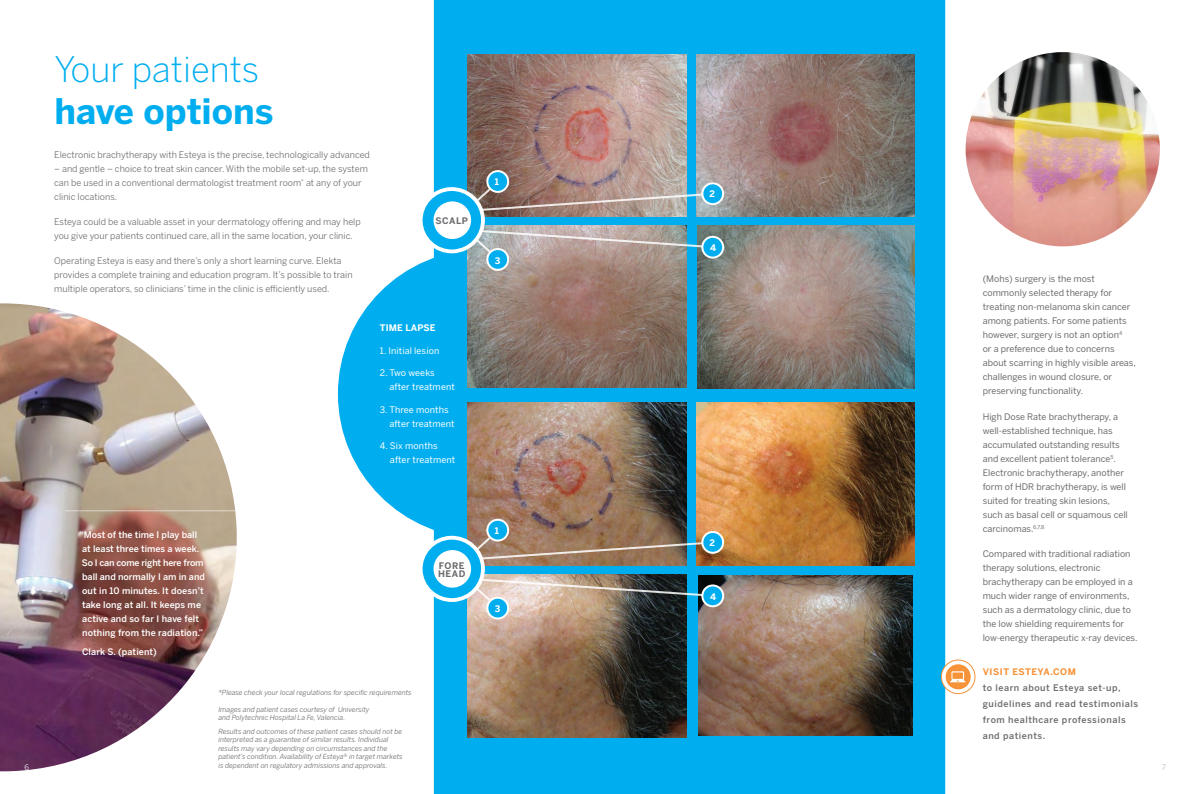
<style>
.page{position:relative;width:1191px;height:794px;background:#fff}
.page>*{position:absolute;margin:0;border:0;box-sizing:border-box;transform-origin:0 0}
.t1{font:300 35px "Benton Sans";color:#00aeef}
.t2{font:700 35px "Benton Sans";color:#00aeef}
.t3{font:9px/14px "Benton Sans";color:#6c6d70}
.t4{font:9px/14px "Benton Sans";color:#6c6d70}
.t5{font:500 9px/14px "Benton Sans";color:#fff}
.t6{font:500 9px/16px "Benton Sans";letter-spacing:.06em;color:#6c6d70}
.t7{font:9px/14px "Benton Sans";letter-spacing:.01em;color:#fff}
.t8{font:700 9px "Benton Sans";letter-spacing:.01em;color:#fff}
.t9{font:700 9px "Benton Sans";letter-spacing:.06em;color:#f69238}
.t10{font:700 9px/8px "Benton Sans";letter-spacing:.06em;color:#6c6d70}
.t11{font:7.6px "Benton Sans";color:#b2b3b7}
.t12{font:7.6px "Benton Sans";color:#fff}
.t13{font:italic 7px/8.4px "Benton Sans";color:#6c6d70}
</style>
<div class="page">
<div style="left:338px;top:249px;width:288px;height:289px;background:#00aeef;border-radius:50%"></div>
<div style="left:434px;top:0;width:511px;height:794px;background:#00aeef"></div>
<img style="left:0;top:303px;width:237px;height:468px">
<img style="left:965px;top:52px;width:194px;height:194px;border-radius:97px">
<svg style="left:941px;top:660px;width:34px;height:33px"></svg>
<div style="left:941px;top:659px;width:34px;height:35px;border:1px solid #f69238;border-radius:50%"></div>
<div style="left:945px;top:664px;width:25px;height:25px;background:#f69238;border-radius:50%"></div>
<svg style="left:950px;top:671px;width:15px;height:11px"></svg>
<img style="left:696px;top:54px;width:219px;height:163px">
<img style="left:468px;top:54px;width:218px;height:132px">
<img style="left:468px;top:254px;width:218px;height:133px">
<img style="left:697px;top:225px;width:217px;height:163px">
<div style="left:487px;top:171px;width:21px;height:21px;background:#00aeef;border-radius:50%"></div>
<div style="left:486px;top:170px;width:23px;height:23px;border:2px solid #fff;border-radius:50%"></div>
<div style="left:702px;top:183px;width:21px;height:21px;background:#00aeef;border-radius:50%"></div>
<div style="left:701px;top:182px;width:23px;height:23px;border:2px solid #fff;border-radius:50%"></div>
<div style="left:487px;top:249px;width:21px;height:21px;background:#00aeef;border-radius:50%"></div>
<div style="left:486px;top:248px;width:23px;height:23px;border:2px solid #fff;border-radius:50%"></div>
<div style="left:702px;top:237px;width:21px;height:21px;background:#00aeef;border-radius:50%"></div>
<div style="left:701px;top:236px;width:23px;height:23px;border:2px solid #fff;border-radius:50%"></div>
<svg style="left:422px;top:186px;width:286px;height:68px;background:#91abb5"></svg>
<img style="left:696px;top:403px;width:219px;height:162px">
<img style="left:468px;top:403px;width:218px;height:132px">
<img style="left:468px;top:602px;width:218px;height:135px">
<img style="left:699px;top:575px;width:213px;height:161px">
<div style="left:487px;top:520px;width:21px;height:20px;background:#00aeef;border-radius:50%"></div>
<div style="left:486px;top:519px;width:23px;height:22px;border:2px solid #fff;border-radius:50%"></div>
<div style="left:702px;top:532px;width:21px;height:21px;background:#00aeef;border-radius:50%"></div>
<div style="left:701px;top:531px;width:23px;height:23px;border:2px solid #fff;border-radius:50%"></div>
<div style="left:487px;top:597px;width:21px;height:21px;background:#00aeef;border-radius:50%"></div>
<div style="left:486px;top:596px;width:23px;height:23px;border:2px solid #fff;border-radius:50%"></div>
<div style="left:702px;top:585px;width:21px;height:21px;background:#00aeef;border-radius:50%"></div>
<div style="left:701px;top:584px;width:23px;height:23px;border:2px solid #fff;border-radius:50%"></div>
<img style="left:422px;top:535px;width:286px;height:67px">
<hr style="left:65px;top:510px;width:180px;height:1px;background:#fff">
<h1 class="t1" style="left:54px;top:49px;width:206px">Your patients</h1>
<h1 class="t2" style="left:54px;top:91px;width:221px">have options</h1>
<p class="t4" style="left:54px;top:147px;width:317px">Electronic brachytherapy with Esteya is the precise, technologically advanced</p>
<p class="t4" style="left:54px;top:161px;width:315px">– and gentle – choice to treat skin cancer. With the mobile set-up, the system can be used in a conventional dermatologist treatment room<sup>*</sup> at any of your clinic locations.</p>
<p class="t4" style="left:54px;top:215px;width:308px">Esteya could be a valuable asset in your dermatology offering and may help you give your patients continued care, all in the same location, your clinic.</p>
<p class="t4" style="left:54px;top:254px;width:300px">Operating Esteya is easy and there’s only a short learning curve. Elekta provides a complete training and education program. It’s possible to train multiple operators, so clinicians’ time in the clinic is efficiently used.</p>
<p class="t10" style="left:435px;top:217px;width:34px">SCALP</p>
<p class="t8" style="left:380px;top:322px;width:57px">TIME LAPSE</p>
<p class="t7" style="left:380px;top:343px;width:61px">1. Initial lesion</p>
<p class="t7" style="left:389px;top:366px;width:67px;text-indent:-10px">2. Two weeks after treatment</p>
<p class="t7" style="left:389px;top:402px;width:67px;text-indent:-9px">3. Three months after treatment</p>
<p class="t7" style="left:390px;top:439px;width:67px;text-indent:-10px">4. Six months after treatment</p>
<p class="t12" style="left:25px;top:762px;width:6px">6</p>
<p class="t5" style="left:79px;top:527px;width:127px">“Most of the time I play ball at least three times a week.<br>So I can come right here from ball and normally I am in and out in 10 minutes. It doesn’t take long at all. It keeps me active and so far I have felt nothing from the radiation.”</p>
<p class="t5" style="left:82px;top:645px;width:76px">Clark S. (patient)</p>
<p class="t13" style="left:218px;top:688px;width:195px">*Please check your local regulations for specific requirements</p>
<p class="t13" style="left:218px;top:705px;width:153px">Images and patient cases courtesy of University and Polytechnic Hospital La Fe, Valencia.</p>
<p class="t13" style="left:218px;top:727px;width:186px">Results and outcomes of these patient cases should not be interpreted as a guarantee of similar results. Individual results may vary depending on circumstances and the patient’s condition. Availability of Esteya® in target markets is dependent on regulatory admissions and approvals.</p>
<p class="t10" style="left:438px;top:561px;width:29px">FORE<br>HEAD</p>
<p class="t8" style="left:495px;top:177px;width:6px">1</p>
<p class="t8" style="left:495px;top:255px;width:7px">3</p>
<p class="t8" style="left:495px;top:525px;width:6px">1</p>
<p class="t8" style="left:495px;top:604px;width:7px">3</p>
<p class="t8" style="left:709px;top:188px;width:7px">2</p>
<p class="t8" style="left:710px;top:242px;width:8px">4</p>
<p class="t8" style="left:709px;top:537px;width:7px">2</p>
<p class="t8" style="left:710px;top:591px;width:8px">4</p>
<p class="t3" style="left:982px;top:272px;width:155px">(Mohs) surgery is the most commonly selected therapy for treating non-melanoma skin cancer among patients. For some patients however, surgery is not an option<sup>4<br></sup>or a preference due to concerns about scarring in highly visible areas, challenges in wound closure, or preserving functionality.</p>
<p class="t3" style="left:982px;top:409px;width:147px">High Dose Rate brachytherapy, a well-established technique, has accumulated outstanding results and excellent patient tolerance<sup>5</sup>.<br>Electronic brachytherapy, another form of HDR brachytherapy, is well suited for treating skin lesions, such as basal cell or squamous cell carcinomas.<sup>6,7,8</sup></p>
<p class="t3" style="left:982px;top:547px;width:156px">Compared with traditional radiation therapy solutions, electronic brachytherapy can be employed in a much wider range of environments, such as a dermatology clinic, due to the low shielding requirements for low-energy therapeutic x-ray devices.</p>
<p class="t9" style="left:982px;top:666px;width:95px">VISIT ESTEYA.COM</p>
<p class="t6" style="left:982px;top:679px;width:157px">to learn about Esteya set-up, guidelines and read testimonials from healthcare professionals and patients.</p>
<p class="t11" style="left:1162px;top:762px;width:6px">7</p>
</div>
